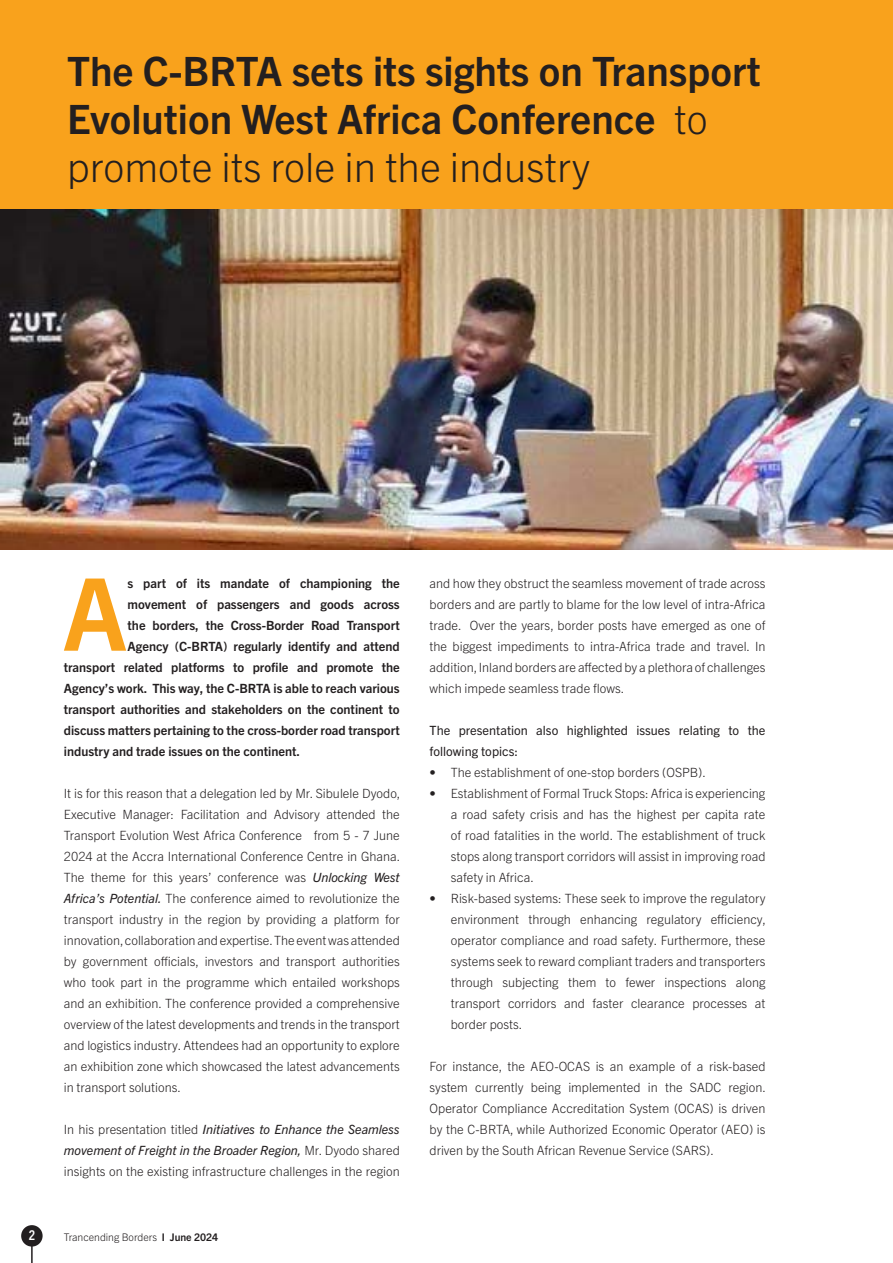
<style>
.page{position:relative;width:893px;height:1263px;background:#fff}
.page>*{position:absolute;margin:0;border:0;box-sizing:border-box;transform-origin:0 0}
.bodycopy{font:700 100.5px "Trade Gothic Next LT Pro";color:#f9a21c}
.bodycopy-2{font:700 40.5px/48px "Trade Gothic Next LT Pro";color:#231f20}
.t1{font:700 condensed 13.5px "Trade Gothic Next LT Pro";color:#fff}
.I_5{font:300 12.75px/21px "Trade Gothic Next LT Pro";color:#231f20;text-align:justify}
.bodycopy-3{font:700 12.75px "Trade Gothic Next LT Pro";color:#231f20}
.t2{font:12.75px/21px "Trade Gothic Next LT Pro";color:#231f20}
.t3{font:300 10.5px "Trade Gothic Next LT Pro";color:#231f20}
.s1{font-weight:300}
.s2{font-weight:400;font-style:italic}
.s3{font-weight:700}
</style>
<div class="page">
<div style="left:0;top:0;width:893px;height:273px;background:#f9a21c"></div>
<img style="left:0;top:209px;width:893px;height:341px">
<hr style="left:31px;top:1240px;width:2px;height:23px;background:#231f20">
<div style="left:21px;top:1225px;width:22px;height:21px;background:#231f20;border-radius:50%"></div>
<p class="bodycopy-2" style="left:67px;top:45px;width:695px">The C-BRTA sets its sights on Transport<br>Evolution West Africa Conference <span class="s1">to promote its role in the industry</span></p>
<p class="bodycopy" style="left:62px;top:544px;width:67px">A</p>
<p class="bodycopy-3" style="left:128px;top:574px;width:274px">s part of its mandate of championing the</p>
<p class="bodycopy-3" style="left:128px;top:595px;width:274px">movement of passengers and goods across</p>
<p class="bodycopy-3" style="left:128px;top:616px;width:274px">the borders, the Cross-Border Road Transport</p>
<p class="bodycopy-3" style="left:128px;top:637px;width:274px">Agency (C-BRTA) regularly identify and attend</p>
<p class="bodycopy-3" style="left:64px;top:658px;width:337px">transport related platforms to profile and promote the</p>
<p class="bodycopy-3" style="left:64px;top:679px;width:337px">Agency’s work. This way, the C-BRTA is able to reach various</p>
<p class="bodycopy-3" style="left:64px;top:700px;width:337px">transport authorities and stakeholders on the continent to</p>
<p class="bodycopy-3" style="left:64px;top:721px;width:337px">discuss matters pertaining to the cross-border road transport</p>
<p class="bodycopy-3" style="left:64px;top:742px;width:238px">industry and trade issues on the continent.</p>
<p class="I_5" style="left:64px;top:782px;width:338px">It is for this reason that a delegation led by Mr. Sibulele Dyodo, Executive Manager: Facilitation and Advisory attended the Transport Evolution West Africa Conference from 5 - 7 June 2024 at the Accra International Conference Centre in Ghana.<br>The theme for this years’ conference was <span class="s2">Unlocking West Africa’s Potential.</span> The conference aimed to revolutionize the transport industry in the region by providing a platform for innovation, collaboration and expertise. The event was attended by government officials, investors and transport authorities who took part in the programme which entailed workshops and an exhibition. The conference provided a comprehensive overview of the latest developments and trends in the transport and logistics industry. Attendees had an opportunity to explore an exhibition zone which showcased the latest advancements in transport solutions.</p>
<p class="I_5" style="left:64px;top:1118px;width:337px">In his presentation titled <span class="s2">Initiatives to Enhance the Seamless movement of Freight in the Broader Region,</span> Mr. Dyodo shared insights on the existing infrastructure challenges in the region</p>
<p class="t1" style="left:29px;top:1226px;width:8px">2</p>
<p class="t3" style="left:64px;top:1230px;width:156px">Trancending Borders <span class="s3">I June 2024</span></p>
<p class="I_5" style="left:430px;top:572px;width:337px">and how they obstruct the seamless movement of trade across borders and are partly to blame for the low level of intra-Africa trade. Over the years, border posts have emerged as one of the biggest impediments to intra-Africa trade and travel. In addition, Inland borders are affected by a plethora of challenges which impede seamless trade flows.</p>
<p class="t2" style="left:430px;top:719px;width:337px">The presentation also highlighted issues relating to the following topics:</p>
<p class="I_5" style="left:430px;top:761px;width:278px">• The establishment of one-stop borders (OSPB).</p>
<p class="I_5" style="left:451px;top:782px;width:316px;text-indent:-21px">• Establishment of Formal Truck Stops: Africa is experiencing a road safety crisis and has the highest per capita rate of road fatalities in the world. The establishment of truck stops along transport corridors will assist in improving road safety in Africa.</p>
<p class="I_5" style="left:451px;top:887px;width:317px;text-indent:-21px">• Risk-based systems: These seek to improve the regulatory environment through enhancing regulatory efficiency, operator compliance and road safety. Furthermore, these systems seek to reward compliant traders and transporters through subjecting them to fewer inspections along transport corridors and faster clearance processes at border posts.</p>
<p class="I_5" style="left:430px;top:1055px;width:338px">For instance, the AEO-OCAS is an example of a risk-based system currently being implemented in the SADC region.<br>Operator Compliance Accreditation System (OCAS) is driven by the C-BRTA, while Authorized Economic Operator (AEO) is driven by the South African Revenue Service (SARS).</p>
</div>
